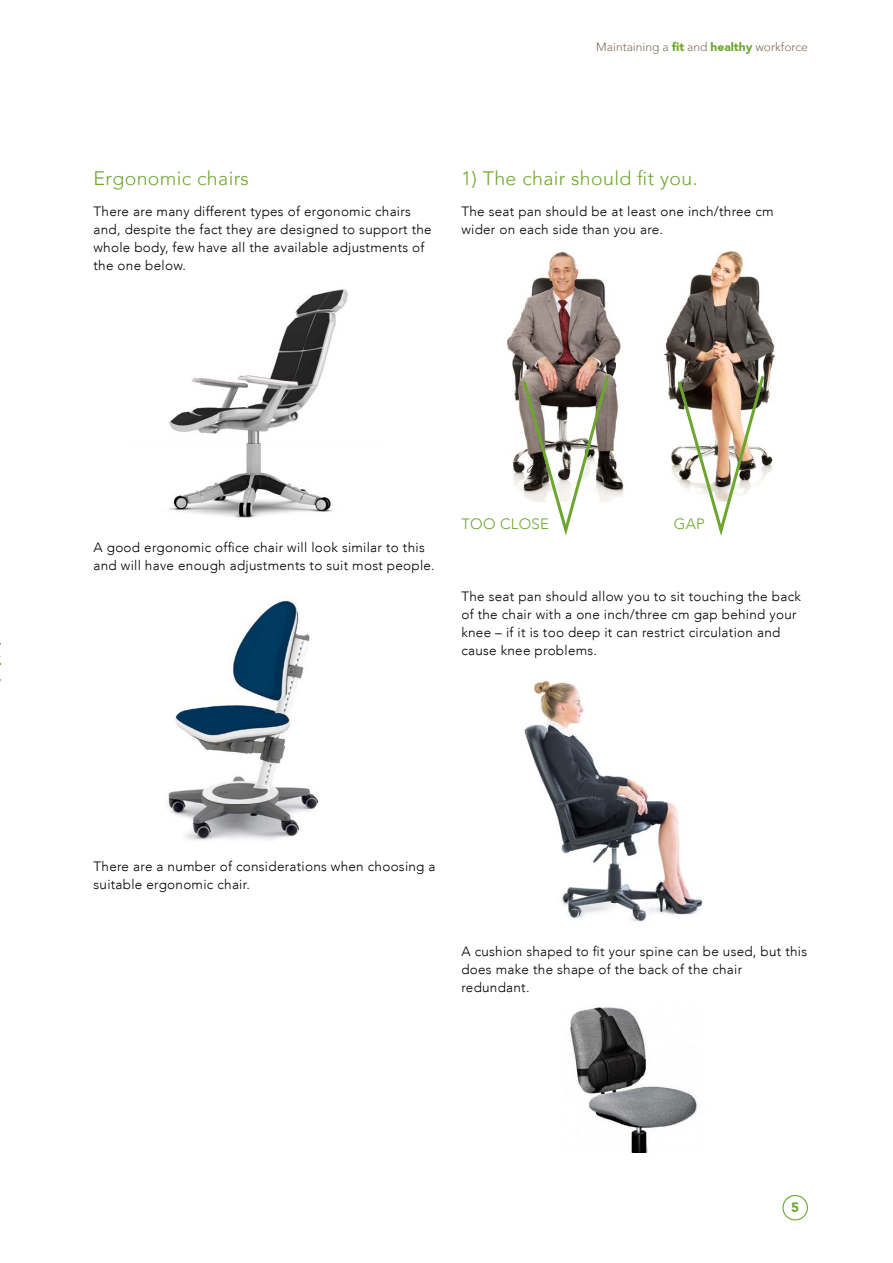
<style>
.page{position:relative;width:893px;height:1263px;background:#fff}
.page>*{position:absolute;margin:0;border:0;box-sizing:border-box;transform-origin:0 0}
.t1{font:300 19.5px "Avenir";letter-spacing:.02em;color:#6ca62e}
.t2{font:300 15px "Avenir";letter-spacing:.02em;color:#6ca62e}
.t3{font:300 13.5px/18px "Avenir LT";letter-spacing:.02em;color:#000}
.t4{font:900 13.5px "Avenir";color:#6ca62e}
.t5{font:300 12px "Avenir";color:#79695d}
.s1{font-weight:900;color:#6ca62e}
</style>
<div class="page">
<div style="left:782px;top:1195px;width:26px;height:25px;border:1px solid #6ca62e;border-radius:50%"></div>
<img style="left:168px;top:600px;width:151px;height:241px">
<img style="left:570px;top:1007px;width:128px;height:145px">
<img style="left:524px;top:680px;width:179px;height:242px">
<img style="left:664px;top:251px;width:112px;height:228px">
<img style="left:506px;top:251px;width:118px;height:248px">
<svg style="left:520px;top:372px;width:91px;height:164px"></svg>
<img style="left:676px;top:373px;width:90px;height:163px">
<img style="left:168px;top:289px;width:180px;height:229px">
<p class="t5" style="left:596px;top:40px;width:213px">Maintaining a <span class="s1">fit</span> and <span class="s1">healthy</span> workforce</p>
<h1 class="t1" style="left:94px;top:167px;width:157px">Ergonomic chairs</h1>
<p class="t3" style="left:94px;top:202px;width:340px">There are many different types of ergonomic chairs and, despite the fact they are designed to support the whole body, few have all the available adjustments of the one below.</p>
<h1 class="t1" style="left:461px;top:167px;width:238px">1) The chair should fit you.</h1>
<p class="t3" style="left:461px;top:202px;width:314px">The seat pan should be at least one inch/three cm wider on each side than you are.</p>
<p class="t3" style="left:94px;top:539px;width:343px">A good ergonomic office chair will look similar to this and will have enough adjustments to suit most people.</p>
<p class="t2" style="left:461px;top:515px;width:89px">TOO CLOSE</p>
<p class="t2" style="left:674px;top:515px;width:33px">GAP</p>
<p class="t3" style="left:461px;top:587px;width:341px">The seat pan should allow you to sit touching the back of the chair with a one inch/three cm gap behind your knee – if it is too deep it can restrict circulation and cause knee problems.</p>
<p class="t3" style="left:94px;top:857px;width:344px">There are a number of considerations when choosing a suitable ergonomic chair.</p>
<p class="t3" style="left:461px;top:942px;width:347px">A cushion shaped to fit your spine can be used, but this does make the shape of the back of the chair redundant.</p>
<p class="t4" style="left:791px;top:1199px;width:9px">5</p>
</div>
